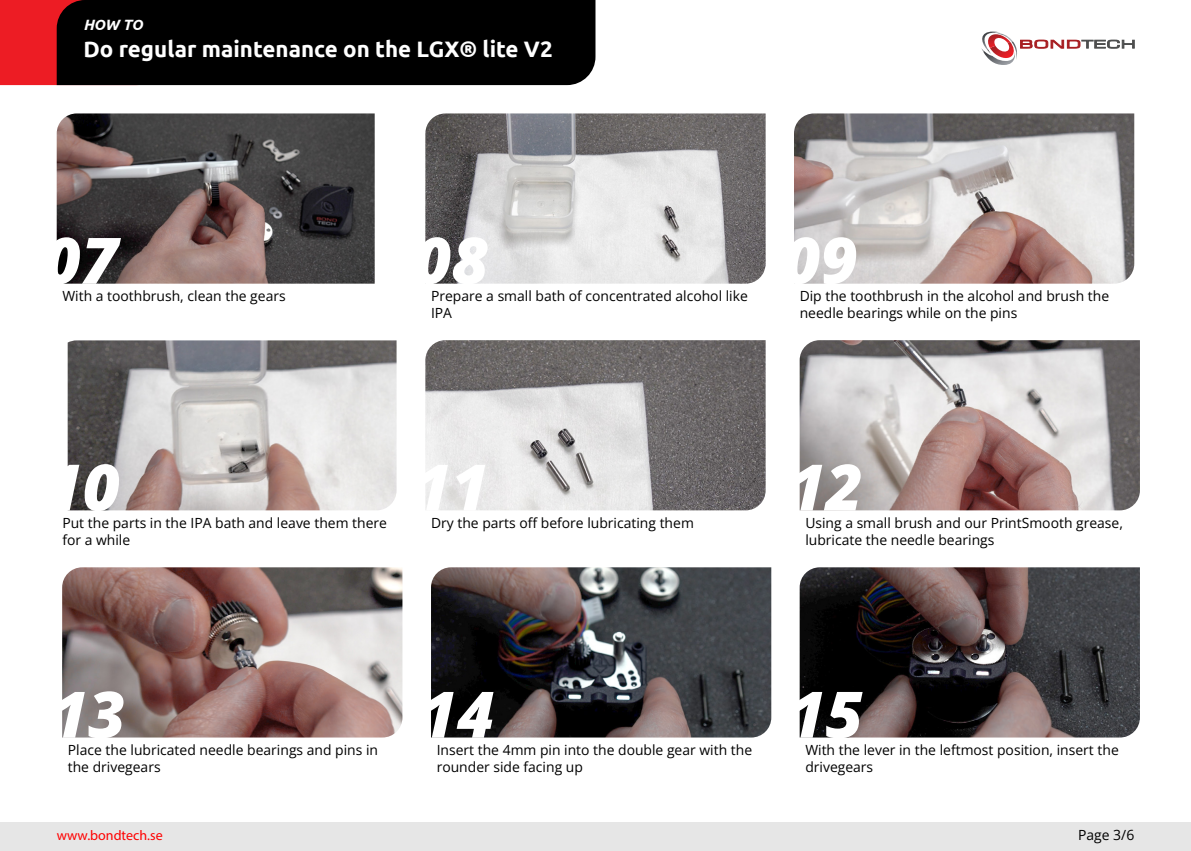
<style>
.page{position:relative;width:1191px;height:851px;background:#fff}
.page>*{position:absolute;margin:0;border:0;box-sizing:border-box;transform-origin:0 0}
.t1{font:italic 800 64px "Open Sans";color:#fff}
.t2{font:700 22.4px "Ubuntu";color:#fff}
.t3{font:italic 700 14.8px "Ubuntu";color:#fff}
.t4{font:14px/16.8px "Open Sans";color:#000}
.t5{font:14px "Myriad Pro";color:#f00}
</style>
<div class="page">
<img style="left:57px;top:113px;width:318px;height:170px">
<img style="left:425px;top:113px;width:340px;height:170px">
<img style="left:794px;top:113px;width:340px;height:170px">
<img style="left:68px;top:340px;width:328px;height:170px">
<img style="left:425px;top:340px;width:340px;height:170px">
<div style="left:0;top:822px;width:1191px;height:28px;background:#e6e6e6"></div>
<div style="left:0;top:0;width:57px;height:85px;background:#ed1c24"></div>
<div style="left:57px;top:0;width:538px;height:85px;background:#000"></div>
<img style="left:799px;top:340px;width:341px;height:170px">
<img style="left:62px;top:567px;width:340px;height:170px">
<img style="left:431px;top:567px;width:340px;height:170px">
<img style="left:799px;top:567px;width:341px;height:170px">
<svg style="left:981px;top:32px;width:153px;height:33px"></svg>
<p class="t3" style="left:83px;top:16px;width:61px">HOW TO</p>
<h2 class="t2" style="left:83px;top:35px;width:471px">Do regular maintenance on the LGX® lite V2</h2>
<h1 class="t1" style="left:44px;top:212px;width:76px">07</h1>
<p class="t4" style="left:62px;top:287px;width:225px">With a toothbrush, clean the gears</p>
<h1 class="t1" style="left:414px;top:212px;width:76px">08</h1>
<p class="t4" style="left:431px;top:287px;width:318px">Prepare a small bath of concentrated alcohol like<br>IPA</p>
<h1 class="t1" style="left:783px;top:212px;width:76px">09</h1>
<p class="t4" style="left:799px;top:287px;width:311px">Dip the toothbrush in the alcohol and brush the needle bearings while on the pins</p>
<h1 class="t1" style="left:45px;top:438px;width:76px">10</h1>
<p class="t4" style="left:62px;top:514px;width:326px">Put the parts in the IPA bath and leave them there for a while</p>
<h1 class="t1" style="left:414px;top:438px;width:76px">11</h1>
<p class="t4" style="left:431px;top:514px;width:264px">Dry the parts off before lubricating them</p>
<h1 class="t1" style="left:788px;top:438px;width:76px">12</h1>
<p class="t4" style="left:805px;top:514px;width:319px">Using a small brush and our PrintSmooth grease, lubricate the needle bearings</p>
<h1 class="t1" style="left:51px;top:665px;width:76px">13</h1>
<p class="t4" style="left:68px;top:741px;width:312px">Place the lubricated needle bearings and pins in the drivegears</p>
<p class="t5" style="left:57px;top:827px;width:107px">www.bondtech.se</p>
<h1 class="t1" style="left:420px;top:665px;width:76px">14</h1>
<p class="t4" style="left:437px;top:741px;width:317px">Insert the 4mm pin into the double gear with the rounder side facing up</p>
<h1 class="t1" style="left:788px;top:665px;width:76px">15</h1>
<p class="t4" style="left:805px;top:741px;width:315px">With the lever in the leftmost position, insert the drivegears</p>
<p class="t4" style="left:1078px;top:826px;width:58px">Page 3/6</p>
</div>
